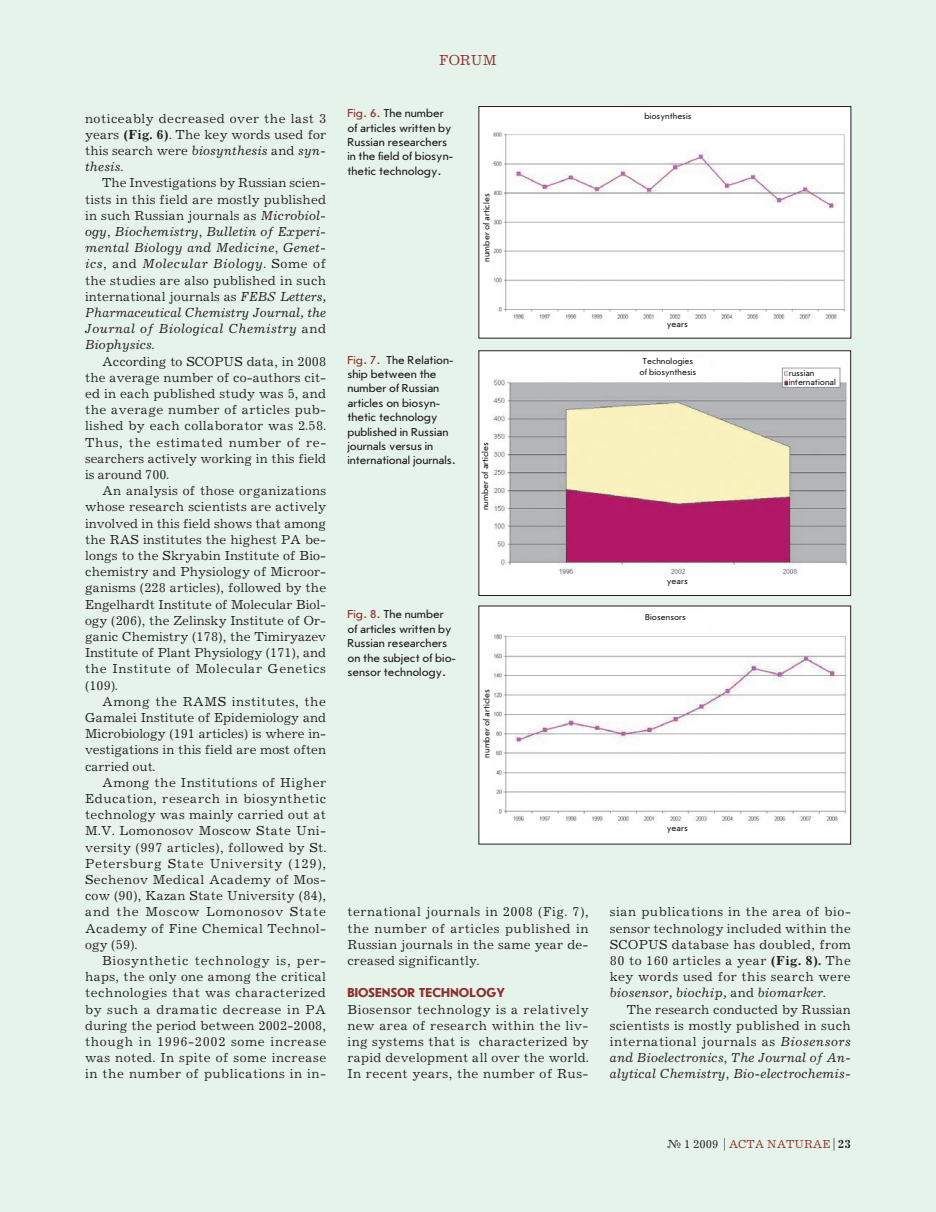
<style>
.page{position:relative;width:936px;height:1212px;background:#fff}
.page>*{position:absolute;margin:0;border:0;box-sizing:border-box;transform-origin:0 0}
.t1{font:15px "Journal C";color:#8c2f2f}
.t2{font:13.5px/16.2px "Journal C";letter-spacing:.025em;color:#231f20;text-align:justify}
.t3{font:italic 13.5px/16.2px "Journal C";letter-spacing:.03em;color:#231f20;text-align:justify}
.t4{font:700 13.5px "Journal Sans C";color:#8c2f2f}
.t5{font:12px/14.4px "Journal Sans C";color:#231f20}
.t6{font:12px "Journal C";color:#8c2f2f}
.t7{font:9px/10.8px "Journal Sans C";color:#231f20;text-align:center}
.s1{font-weight:700}
.s2{font-style:italic}
.s3{font-style:normal}
.s4{color:#8c2f2f}
.s5{color:#231f20}
.s6{font-weight:700;color:#231f20}
</style>
<div class="page">
<div style="left:0;top:0;width:21px;height:1212px;background:#e6f3ea"></div>
<div style="left:21px;top:0;width:914px;height:1212px;background:#e6f3ea"></div>
<img style="left:480px;top:108px;width:369px;height:227px">
<div style="left:478px;top:106px;width:373px;height:232px;border:1px solid #231f20"></div>
<img style="left:480px;top:352px;width:368px;height:240px">
<div style="left:478px;top:350px;width:372px;height:246px;border:1px solid #231f20"></div>
<img style="left:480px;top:608px;width:368px;height:230px">
<div style="left:635px;top:824px;width:84px;height:12px;background:#fff"></div>
<div style="left:635px;top:577px;width:84px;height:12px;background:#fff"></div>
<div style="left:635px;top:320px;width:84px;height:12px;background:#fff"></div>
<div style="left:482px;top:681px;width:11px;height:85px;background:#fff"></div>
<div style="left:481px;top:434px;width:11px;height:84px;background:#fff"></div>
<div style="left:482px;top:185px;width:11px;height:85px;background:#fff"></div>
<div style="left:625px;top:112px;width:85px;height:17px;background:#fff"></div>
<div style="left:623px;top:613px;width:85px;height:17px;background:#fff"></div>
<div style="left:625px;top:357px;width:85px;height:24px;background:#fff"></div>
<div style="left:788px;top:370px;width:50px;height:17px;background:#fff"></div>
<p class="t2" style="left:85px;top:110px;width:243px">noticeably decreased over the last 3 years <span class="s1">(Fig. 6)</span>. The key words used for this search were <span class="s2">biosynthesis</span> and <span class="s2">syn&shy;thesis</span>.</p>
<p class="t3" style="left:85px;top:175px;width:242px;text-indent:17px"><span class="s3">The Investigations by Russian scien&shy;tists in this field are mostly published in such Russian journals as</span> Microbiol&shy;ogy<span class="s3">,</span> Biochemistry<span class="s3">,</span> Bulletin of Experi&shy;mental Biology and Medicine<span class="s3">,</span> Genet&shy;ics<span class="s3">, and</span> Molecular Biology<span class="s3">. Some of the studies are also published in such international journals as</span> FEBS Letters, Pharmaceutical Chemistry Journal, the Journal of Biological Chemistry <span class="s3">and </span>Biophysics<span class="s3">.</span></p>
<p class="t2" style="left:85px;top:353px;width:243px;text-indent:17px">According to SCOPUS data, in 2008 the average number of co-authors cit&shy;ed in each published study was 5, and the average number of articles pub&shy;lished by each collaborator was 2.58.<br>Thus, the estimated number of re&shy;searchers actively working in this field is around 700.</p>
<p class="t2" style="left:85px;top:483px;width:243px;text-indent:17px">An analysis of those organizations whose research scientists are actively involved in this field shows that among the RAS institutes the highest PA be&shy;longs to the Skryabin Institute of Bio&shy;chemistry and Physiology of Microor&shy;ganisms (228 articles), followed by the Engelhardt Institute of Molecular Biol&shy;ogy (206), the Zelinsky Institute of Or&shy;ganic Chemistry (178), the Timiryazev Institute of Plant Physiology (171), and the Institute of Molecular Genetics (109).</p>
<p class="t2" style="left:85px;top:694px;width:242px;text-indent:17px">Among the RAMS institutes, the Gamalei Institute of Epidemiology and Microbiology (191 articles) is where in&shy;vestigations in this field are most often carried out.</p>
<p class="t2" style="left:85px;top:775px;width:243px;text-indent:17px">Among the Institutions of Higher Education, research in biosynthetic technology was mainly carried out at M.V. Lomonosov Moscow State Uni&shy;versity (997 articles), followed by St.<br>Petersburg State University (129), Sechenov Medical Academy of Mos&shy;cow (90), Kazan State University (84), and the Moscow Lomonosov State Academy of Fine Chemical Technol&shy;ogy (59).</p>
<p class="t2" style="left:85px;top:953px;width:243px;text-indent:17px">Biosynthetic technology is, per&shy;haps, the only one among the critical technologies that was characterized by such a dramatic decrease in PA during the period between 2002-2008, though in 1996-2002 some increase was noted. In spite of some increase in the number of publications in in-</p>
<p class="t1" style="left:439px;top:52px;width:59px">FORUM</p>
<p class="t5" style="left:347px;top:106px;width:107px"><span class="s4">Fig. 6.</span> The number of articles written by<br>Russian researchers in the field of biosyn‑ thetic technology.</p>
<p class="t7" style="left:481px;top:262px;width:69px;rotate:-90deg">number of articles</p>
<p class="t5" style="left:347px;top:353px;width:110px"><span class="s4">Fig. 7.</span> The Relation‑ ship between the number of Russian articles on biosyn‑ thetic technology published in Russian journals versus in international journals.</p>
<p class="t7" style="left:480px;top:510px;width:69px;rotate:-90deg">number of articles</p>
<p class="t5" style="left:347px;top:607px;width:110px"><span class="s4">Fig. 8.</span> The number of articles written by<br>Russian researchers on the subject of bio‑ sensor technology.</p>
<p class="t7" style="left:481px;top:757px;width:69px;rotate:-90deg">number of articles</p>
<p class="t2" style="left:347px;top:904px;width:243px">ternational journals in 2008 (Fig. 7), the number of articles published in Russian journals in the same year de&shy;creased significantly.</p>
<p class="t4" style="left:347px;top:986px;width:16px">BIOSENSOR</p>
<p class="t4" style="left:419px;top:986px;width:17px">TECHNOLOG</p>
<p class="t4" style="left:496px;top:986px;width:10px">Y</p>
<p class="t2" style="left:347px;top:1001px;width:243px">Biosensor technology is a relatively new area of research within the liv&shy;ing systems that is characterized by rapid development all over the world.<br>In recent years, the number of Rus-</p>
<p class="t7" style="left:644px;top:111px;width:49px">biosynthesis</p>
<p class="t7" style="left:666px;top:319px;width:22px">years</p>
<p class="t7" style="left:639px;top:356px;width:58px">Technologies of biosynthesis</p>
<p class="t7" style="left:666px;top:576px;width:22px">years</p>
<p class="t7" style="left:645px;top:612px;width:42px">Biosensors</p>
<p class="t7" style="left:666px;top:823px;width:22px">years</p>
<p class="t7" style="left:788px;top:369px;width:49px;line-height:9px;text-align:left">russian international</p>
<p class="t2" style="left:609px;top:904px;width:243px">sian publications in the area of bio&shy;sensor technology included within the SCOPUS database has doubled, from 80 to 160 articles a year <span class="s1">(Fig. 8).</span> The key words used for this search were <span class="s2">biosensor, biochip,</span> and <span class="s2">biomarker</span>.</p>
<p class="t2" style="left:609px;top:1001px;width:242px;text-indent:17px">The research conducted by Russian scientists is mostly published in such international journals as <span class="s2">Biosensors and Bioelectronics</span>, <span class="s2">The Journal of An&shy;alytical Chemistry</span>, <span class="s2">Bio-electrochemis-</span></p>
<p class="t6" style="left:667px;top:1137px;width:185px"><span class="s5">№ 1 2009 |</span> Acta naturae <span class="s5">|</span> <span class="s6">23</span></p>
</div>
